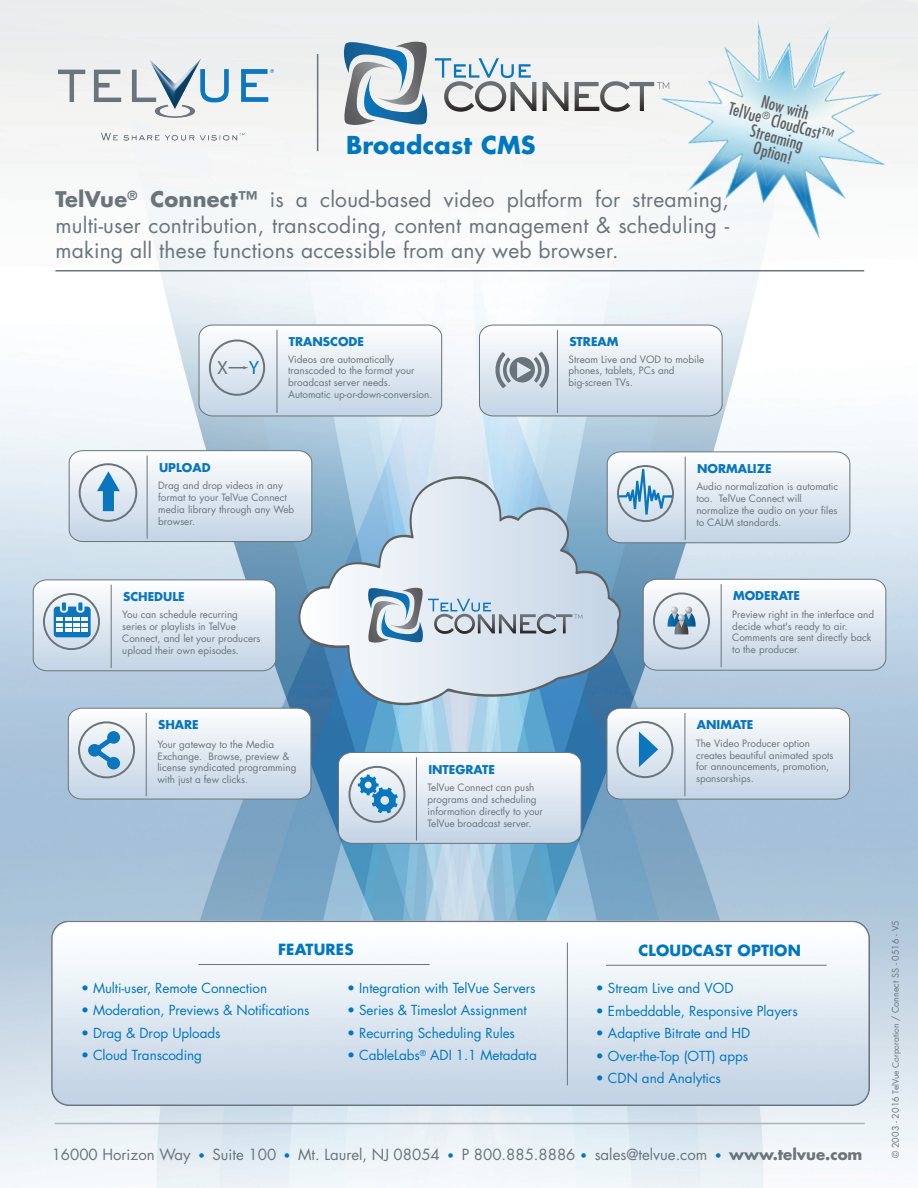
<style>
.page{position:relative;width:918px;height:1188px;background:#fff}
.page>*{position:absolute;margin:0;border:0;box-sizing:border-box;transform-origin:0 0}
.t1{font:700 24px "Futura Std";letter-spacing:.01em;color:#0077c0}
.t2{font:21px/25.2px "Futura Std";letter-spacing:.01em;color:#6a747b;text-align:justify}
.t3{font:19.05px "Myriad Pro";color:#6a747b}
.t4{font:condensed 16.95px/15.8px "Futura Std";color:#5e6061;text-align:center}
.t5{font:15px "Futura Std";color:#6a747b}
.t6{font:700 15px "Futura Std";letter-spacing:.01em;color:#0077c0}
.t7{font:13.5px "Futura Std";letter-spacing:-.005em;color:#0077c0}
.t8{font:700 11.85px "Futura Std";color:#0976bd}
.t9{font:9.9px/11.9px "Futura Std";color:#6a747b}
.t10{font:9px "Futura Std";color:#6a747b}
.s1{font-weight:700}
.s2{color:#0976bd}
.s3{font-size:12px;color:#0077c0}
.s4{font-size:8.4px}
</style>
<div class="page">
<img style="left:0;top:0;width:918px;height:1188px">
<img style="left:644px;top:15px;width:253px;height:236px">
<hr style="left:317px;top:54px;width:1px;height:97px;background:#6a747b">
<svg style="left:543px;top:82px;width:26px;height:29px"></svg>
<svg style="left:575px;top:81px;width:94px;height:31px"></svg>
<svg style="left:340px;top:42px;width:196px;height:87px"></svg>
<svg style="left:299px;top:544px;width:327px;height:172px;background:#6aa2c8"></svg>
<svg style="left:298px;top:473px;width:323px;height:232px;background:#b1cadd"></svg>
<svg style="left:642px;top:578px;width:245px;height:93px"></svg>
<hr style="left:721px;top:584px;width:1px;height:83px;background:#6a747b">
<svg style="left:198px;top:324px;width:245px;height:93px"></svg>
<div style="left:209px;top:340px;width:56px;height:56px;border:2px solid #6a747b;border-radius:50%"></div>
<hr style="left:277px;top:330px;width:1px;height:83px;background:#6a747b">
<svg style="left:68px;top:450px;width:245px;height:93px"></svg>
<svg style="left:606px;top:707px;width:245px;height:93px"></svg>
<svg style="left:32px;top:579px;width:245px;height:93px"></svg>
<svg style="left:67px;top:707px;width:245px;height:93px"></svg>
<svg style="left:606px;top:451px;width:245px;height:93px"></svg>
<svg style="left:338px;top:751px;width:244px;height:93px"></svg>
<svg style="left:366px;top:588px;width:216px;height:57px;background:#bac9d6"></svg>
<svg style="left:478px;top:324px;width:245px;height:93px"></svg>
<hr style="left:55px;top:270px;width:809px;height:2px;background:#6a747b">
<img style="left:43px;top:907px;width:833px;height:214px">
<hr style="left:567px;top:943px;width:1px;height:142px;background:#6a747b">
<hr style="left:198px;top:964px;width:232px;height:1px;background:#6a747b">
<hr style="left:606px;top:965px;width:221px;height:1px;background:#6a747b">
<img style="left:58px;top:58px;width:216px;height:83px">
<hr style="left:55px;top:1123px;width:810px;height:1px;background:#adb4ba">
<h1 class="t1" style="left:346px;top:129px;width:191px">Broadcast CMS</h1>
<h3 class="t4" style="left:735px;top:85px;width:109px;rotate:15deg">Now with<br>TelVue<sup>®</sup> CloudCast™<br>Streaming<br>Option!</h3>
<h2 class="t2" style="left:55px;top:187px;width:675px"><span class="s1">TelVue</span><sup>®</sup> <span class="s1">Connect™</span> is a cloud-based video platform for streaming, multi-user contribution, transcoding, content management &amp; scheduling - making all these functions accessible from any web browser.</h2>
<h3 class="t3" style="left:217px;top:355px;width:44px">X <span class="s2">Y</span></h3>
<p class="t8" style="left:289px;top:334px;width:77px">TRANSCODE</p>
<p class="t9" style="left:288px;top:353px;width:146px">Videos are automatically transcoded to the format your broadcast server needs.<br>Automatic up-or-down-conversion.</p>
<p class="t8" style="left:159px;top:459px;width:53px">UPLOAD</p>
<p class="t9" style="left:158px;top:480px;width:137px">Drag and drop videos in any format to your TelVue Connect media library through any Web browser.</p>
<p class="t8" style="left:123px;top:589px;width:63px">SCHEDULE</p>
<p class="t9" style="left:122px;top:609px;width:140px">You can schedule recurring series or playlists in TelVue<br>Connect, and let your producers upload their own episodes.</p>
<p class="t8" style="left:158px;top:717px;width:42px">SHARE</p>
<p class="t9" style="left:157px;top:738px;width:141px">Your gateway to the Media<br>Exchange. Browse, preview &amp; license syndicated programming with just a few clicks.</p>
<p class="t8" style="left:428px;top:761px;width:68px">INTEGRATE</p>
<p class="t9" style="left:428px;top:781px;width:117px">TelVue Connect can push programs and scheduling information directly to your<br>TelVue broadcast server.</p>
<p class="t8" style="left:569px;top:334px;width:51px">STREAM</p>
<p class="t9" style="left:569px;top:353px;width:137px">Stream Live and VOD to mobile phones, tablets, PCs and big-screen TVs.</p>
<p class="t8" style="left:697px;top:461px;width:76px">NORMALIZE</p>
<p class="t9" style="left:696px;top:481px;width:143px">Audio normalization is automatic too. TelVue Connect will normalize the audio on your files to CALM standards.</p>
<p class="t8" style="left:733px;top:588px;width:69px">MODERATE</p>
<p class="t9" style="left:732px;top:608px;width:143px">Preview right in the interface and decide what's ready to air.<br>Comments are sent directly back to the producer.</p>
<p class="t8" style="left:697px;top:717px;width:58px">ANIMATE</p>
<p class="t9" style="left:696px;top:737px;width:139px">The Video Producer option creates beautiful animated spots for announcements, promotion, sponsorships.</p>
<h3 class="t6" style="left:278px;top:939px;width:77px">FEATURES</h3>
<h3 class="t7" style="left:347px;top:979px;width:190px">• Integration with TelVue Servers</h3>
<h3 class="t7" style="left:347px;top:1002px;width:181px">• Series &amp; Timeslot Assignment</h3>
<h3 class="t7" style="left:347px;top:1024px;width:169px">• Recurring Scheduling Rules</h3>
<h3 class="t7" style="left:347px;top:1047px;width:191px">• CableLabs<sup>®</sup> ADI 1.1 Metadata</h3>
<h3 class="t7" style="left:81px;top:979px;width:188px">• Multi-user, Remote Connection</h3>
<h3 class="t7" style="left:81px;top:1002px;width:230px">• Moderation, Previews &amp; Notifications</h3>
<h3 class="t7" style="left:81px;top:1024px;width:141px">• Drag &amp; Drop Uploads</h3>
<h3 class="t7" style="left:81px;top:1047px;width:123px">• Cloud Transcoding</h3>
<h3 class="t6" style="left:639px;top:941px;width:164px">CLOUDCAST OPTION</h3>
<h3 class="t7" style="left:596px;top:979px;width:139px">• Stream Live and VOD</h3>
<h3 class="t7" style="left:596px;top:1002px;width:203px">• Embeddable, Responsive Players</h3>
<h3 class="t7" style="left:596px;top:1024px;width:156px">• Adaptive Bitrate and HD</h3>
<h3 class="t7" style="left:596px;top:1047px;width:154px">• Over-the-Top (OTT) apps</h3>
<h3 class="t7" style="left:596px;top:1069px;width:126px">• CDN and Analytics</h3>
<h3 class="t5" style="left:52px;top:1145px;width:812px">16000 Horizon Way <span class="s3">•</span> Suite 100 <span class="s3">•</span> Mt. Laurel, NJ 08054 <span class="s3">•</span> P 800.885.8886 <span class="s3">•</span> sales@telvue.com <span class="s3">•</span> <span class="s1">www.telvue.com</span></h3>
<p class="t10" style="left:890px;top:1158px;width:240px;rotate:-90deg">© 2003 - 2016 <span class="s4">TelVue Corporation</span> / Connect SS - 0516 - V5</p>
</div>
